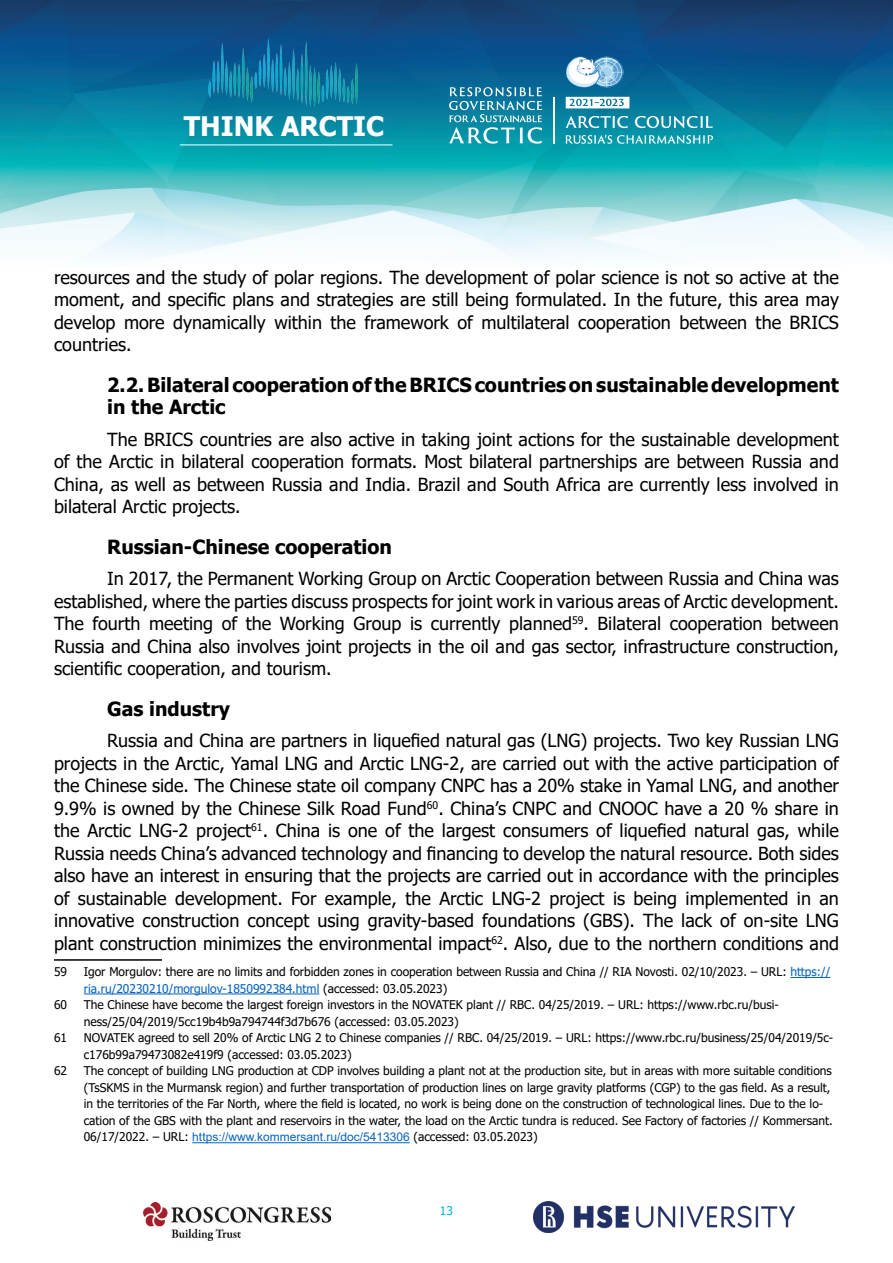
<style>
.page{position:relative;width:893px;height:1263px;background:#fff}
.page>*{position:absolute;margin:0;border:0;box-sizing:border-box;transform-origin:0 0}
.t1{font:700 26.85px "Tahoma";color:#fff}
.заголовок_нумер{font:700 19.5px/22.5px "Tahoma";color:#000}
.Основной_текст{font:18px/22.5px "Tahoma";color:#000;text-align:justify}
.сноски{font:12px/16.5px "Tahoma";color:#000}
.t2{font:12px "Tahoma";color:#00b5da}
.s1{color:#0563c1}
.s2{font-family:"Arial";color:#0563c1}
</style>
<div class="page">
<img style="left:534px;top:1201px;width:261px;height:31px">
<img style="left:143px;top:1202px;width:187px;height:38px">
<img style="left:0;top:0;width:893px;height:260px">
<img style="left:201px;top:34px;width:166px;height:79px">
<hr style="left:180px;top:145px;width:212px;height:1px;background:#fff">
<hr style="left:553px;top:97px;width:2px;height:47px;background:#fff">
<svg style="left:566px;top:116px;width:62px;height:12px"></svg>
<svg style="left:635px;top:116px;width:78px;height:12px"></svg>
<svg style="left:566px;top:135px;width:147px;height:9px"></svg>
<svg style="left:566px;top:97px;width:63px;height:11px"></svg>
<svg style="left:449px;top:87px;width:93px;height:57px;background:#3d9eb5"></svg>
<svg style="left:564px;top:56px;width:59px;height:32px"></svg>
<hr style="left:54px;top:959px;width:108px;height:2px;background:#000">
<hr style="left:790px;top:977px;width:40px;height:1px;background:#0563c1">
<hr style="left:84px;top:993px;width:235px;height:1px;background:#0563c1">
<hr style="left:192px;top:1142px;width:218px;height:1px;background:#0563c1">
<h1 class="t1" style="left:184px;top:107px;width:202px">THINK ARCTIC</h1>
<p class="Основной_текст" style="left:54px;top:267px;width:786px">resources and the study of polar regions. The development of polar science is not so active at the moment, and specific plans and strategies are still being formulated. In the future, this area may develop more dynamically within the framework of multilateral cooperation between the BRICS countries.</p>
<p class="заголовок_нумер" style="left:107px;top:374px;width:733px">2.2. Bilateral cooperation of the BRICS countries on sustainable development in the Arctic</p>
<p class="Основной_текст" style="left:54px;top:429px;width:786px;text-indent:53px">The BRICS countries are also active in taking joint actions for the sustainable development of the Arctic in bilateral cooperation formats. Most bilateral partnerships are between Russia and China, as well as between Russia and India. Brazil and South Africa are currently less involved in bilateral Arctic projects.</p>
<p class="заголовок_нумер" style="left:107px;top:536px;width:286px">Russian-Chinese cooperation</p>
<p class="Основной_текст" style="left:54px;top:568px;width:786px;text-indent:53px">In 2017, the Permanent Working Group on Arctic Cooperation between Russia and China was established, where the parties discuss prospects for joint work in various areas of Arctic development.<br>The fourth meeting of the Working Group is currently planned<sup>59</sup>. Bilateral cooperation between Russia and China also involves joint projects in the oil and gas sector, infrastructure construction, scientific cooperation, and tourism.</p>
<p class="заголовок_нумер" style="left:107px;top:698px;width:124px">Gas industry</p>
<p class="Основной_текст" style="left:54px;top:730px;width:786px;text-indent:53px">Russia and China are partners in liquefied natural gas (LNG) projects. Two key Russian LNG projects in the Arctic, Yamal LNG and Arctic LNG-2, are carried out with the active participation of the Chinese side. The Chinese state oil company CNPC has a 20% stake in Yamal LNG, and another 9.9% is owned by the Chinese Silk Road Fund<sup>60</sup>. China’s CNPC and CNOOC have a 20 % share in the Arctic LNG-2 project<sup>61</sup>. China is one of the largest consumers of liquefied natural gas, while Russia needs China’s advanced technology and financing to develop the natural resource. Both sides also have an interest in ensuring that the projects are carried out in accordance with the principles of sustainable development. For example, the Arctic LNG-2 project is being implemented in an innovative construction concept using gravity-based foundations (GBS). The lack of on-site LNG plant construction minimizes the environmental impact<sup>62</sup>. Also, due to the northern conditions and</p>
<p class="сноски" style="left:54px;top:964px;width:15px">59</p>
<p class="сноски" style="left:84px;top:964px;width:748px">Igor Morgulov: there are no limits and forbidden zones in cooperation between Russia and China // RIA Novosti. 02/10/2023. – URL: <span class="s1">https:// ria.ru/20230210/morgulov-1850992384.html</span> (accessed: 03.05.2023)</p>
<p class="сноски" style="left:54px;top:997px;width:15px">60</p>
<p class="сноски" style="left:84px;top:997px;width:697px">The Chinese have become the largest foreign investors in the NOVATEK plant // RBC. 04/25/2019. – URL: https://www.rbc.ru/busi&shy;ness/25/04/2019/5cc19b4b9a794744f3d7b676 (accessed: 03.05.2023)</p>
<p class="сноски" style="left:54px;top:1030px;width:15px">61</p>
<p class="сноски" style="left:84px;top:1030px;width:751px">NOVATEK agreed to sell 20% of Arctic LNG 2 to Chinese companies // RBC. 04/25/2019. – URL: https://www.rbc.ru/business/25/04/2019/5c&shy;c176b99a79473082e419f9 (accessed: 03.05.2023)</p>
<p class="сноски" style="left:54px;top:1063px;width:15px">62</p>
<p class="сноски" style="left:84px;top:1063px;width:751px">The concept of building LNG production at CDP involves building a plant not at the production site, but in areas with more suitable conditions (TsSKMS in the Murmansk region) and further transportation of production lines on large gravity platforms (CGP) to the gas field. As a result, in the territories of the Far North, where the field is located, no work is being done on the construction of technological lines. Due to the lo&shy;cation of the GBS with the plant and reservoirs in the water, the load on the Arctic tundra is reduced. See Factory of factories // Kommersant.<br>06/17/2022. – URL: <span class="s2">https://www.kommersant.ru/doc/5413306</span> (accessed: 03.05.2023)</p>
<p class="t2" style="left:440px;top:1203px;width:15px">13</p>
</div>
